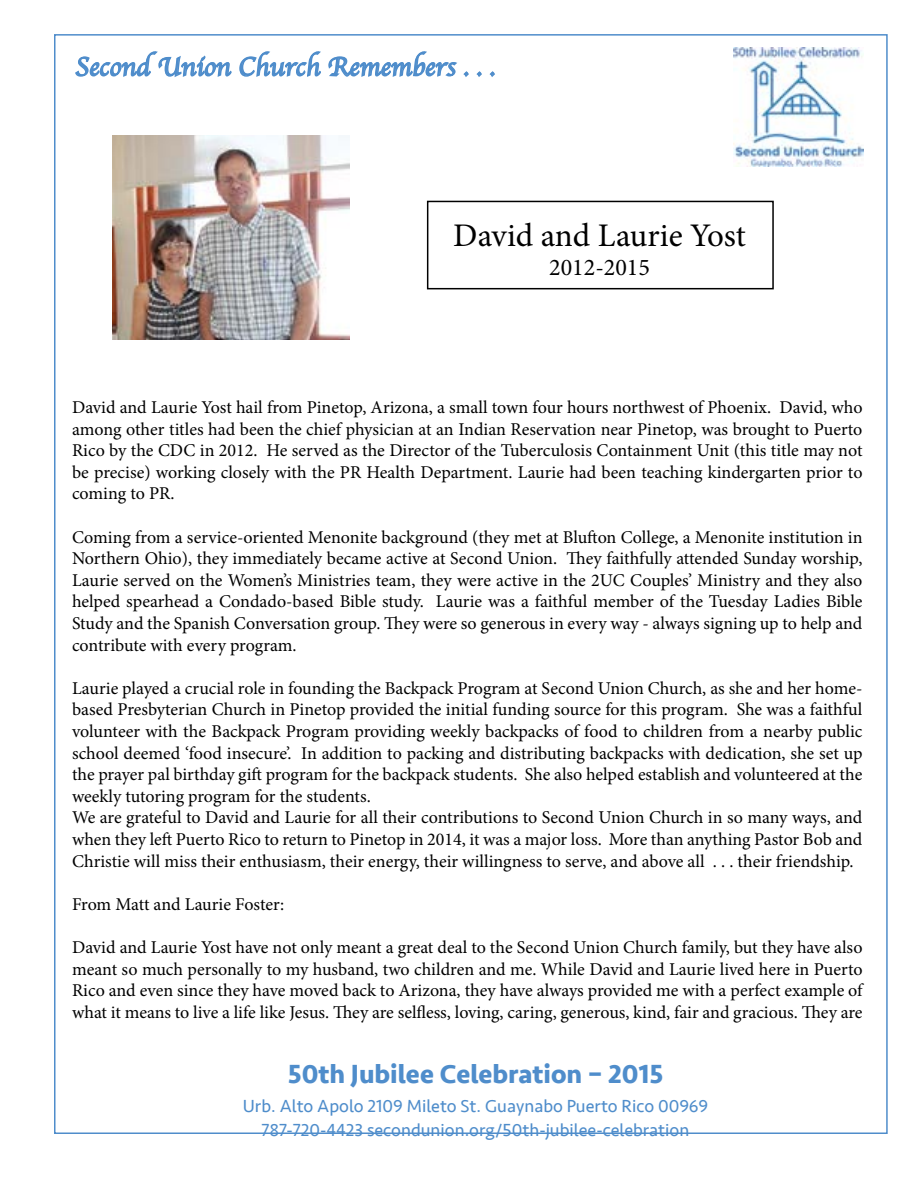
<style>
.page{position:relative;width:918px;height:1188px;background:#fff}
.page>*{position:absolute;margin:0;border:0;box-sizing:border-box;transform-origin:0 0}
.t1{font:33px "Minion Pro";color:#000}
.t2{font:27px "Apple Chancery";color:#4f8dcb}
.t3{font:700 27px "Seravek";color:#4f8dcb}
.t4{font:24px "Minion Pro";color:#000}
.t5{font:18px/21.6px "Minion Pro";color:#000;text-align:justify}
.t6{font:18px/24px "Seravek";color:#4f8dcb;text-align:center}
</style>
<div class="page">
<svg style="left:74px;top:34px;width:159px;height:43px"></svg>
<svg style="left:239px;top:34px;width:257px;height:43px"></svg>
<img style="left:112px;top:135px;width:237px;height:205px">
<div style="left:427px;top:201px;width:347px;height:88px;border:2px solid #000"></div>
<img style="left:734px;top:48px;width:130px;height:119px">
<h2 class="t2" style="left:75px;top:45px;width:422px">Second Union Church Remembers . . .</h2>
<h1 class="t1" style="left:453px;top:214px;width:294px">David and Laurie Yost</h1>
<h3 class="t4" style="left:549px;top:252px;width:102px">2012-2015</h3>
<p class="t5" style="left:72px;top:396px;width:792px">David and Laurie Yost hail from Pinetop, Arizona, a small town four hours northwest of Phoenix. David, who among other titles had been the chief physician at an Indian Reservation near Pinetop, was brought to Puerto Rico by the CDC in 2012. He served as the Director of the Tuberculosis Containment Unit (this title may not be precise) working closely with the PR Health Department. Laurie had been teaching kindergarten prior to coming to PR.</p>
<p class="t5" style="left:72px;top:526px;width:792px">Coming from a service-oriented Menonite background (they met at Blufton College, a Menonite institution in Northern Ohio), they immediately became active at Second Union. They faithfully attended Sunday worship, Laurie served on the Women’s Ministries team, they were active in the 2UC Couples’ Ministry and they also helped spearhead a Condado-based Bible study. Laurie was a faithful member of the Tuesday Ladies Bible Study and the Spanish Conversation group. They were so generous in every way - always signing up to help and contribute with every program.</p>
<p class="t5" style="left:72px;top:677px;width:792px;text-align:left">Laurie played a crucial role in founding the Backpack Program at Second Union Church, as she and her home&shy;based Presbyterian Church in Pinetop provided the initial funding source for this program. She was a faithful volunteer with the Backpack Program providing weekly backpacks of food to children from a nearby public school deemed ‘food insecure’. In addition to packing and distributing backpacks with dedication, she set up the prayer pal birthday gift program for the backpack students. She also helped establish and volunteered at the weekly tutoring program for the students.<br>We are grateful to David and Laurie for all their contributions to Second Union Church in so many ways, and when they left Puerto Rico to return to Pinetop in 2014, it was a major loss. More than anything Pastor Bob and Christie will miss their enthusiasm, their energy, their willingness to serve, and above all . . . their friendship.</p>
<p class="t5" style="left:72px;top:893px;width:214px">From Matt and Laurie Foster:</p>
<p class="t5" style="left:72px;top:936px;width:792px">David and Laurie Yost have not only meant a great deal to the Second Union Church family, but they have also meant so much personally to my husband, two children and me. While David and Laurie lived here in Puerto Rico and even since they have moved back to Arizona, they have always provided me with a perfect example of what it means to live a life like Jesus. They are selfless, loving, caring, generous, kind, fair and gracious. They are</p>
<h2 class="t3" style="left:288px;top:1053px;width:377px">50th Jubilee Celebration – 2015</h2>
<p class="t6" style="left:243px;top:1094px;width:467px">Urb. Alto Apolo 2109 Mileto St. Guaynabo Puerto Rico 00969<br>787-720-4423 secondunion.org/50th-jubilee-celebration</p>
</div>
